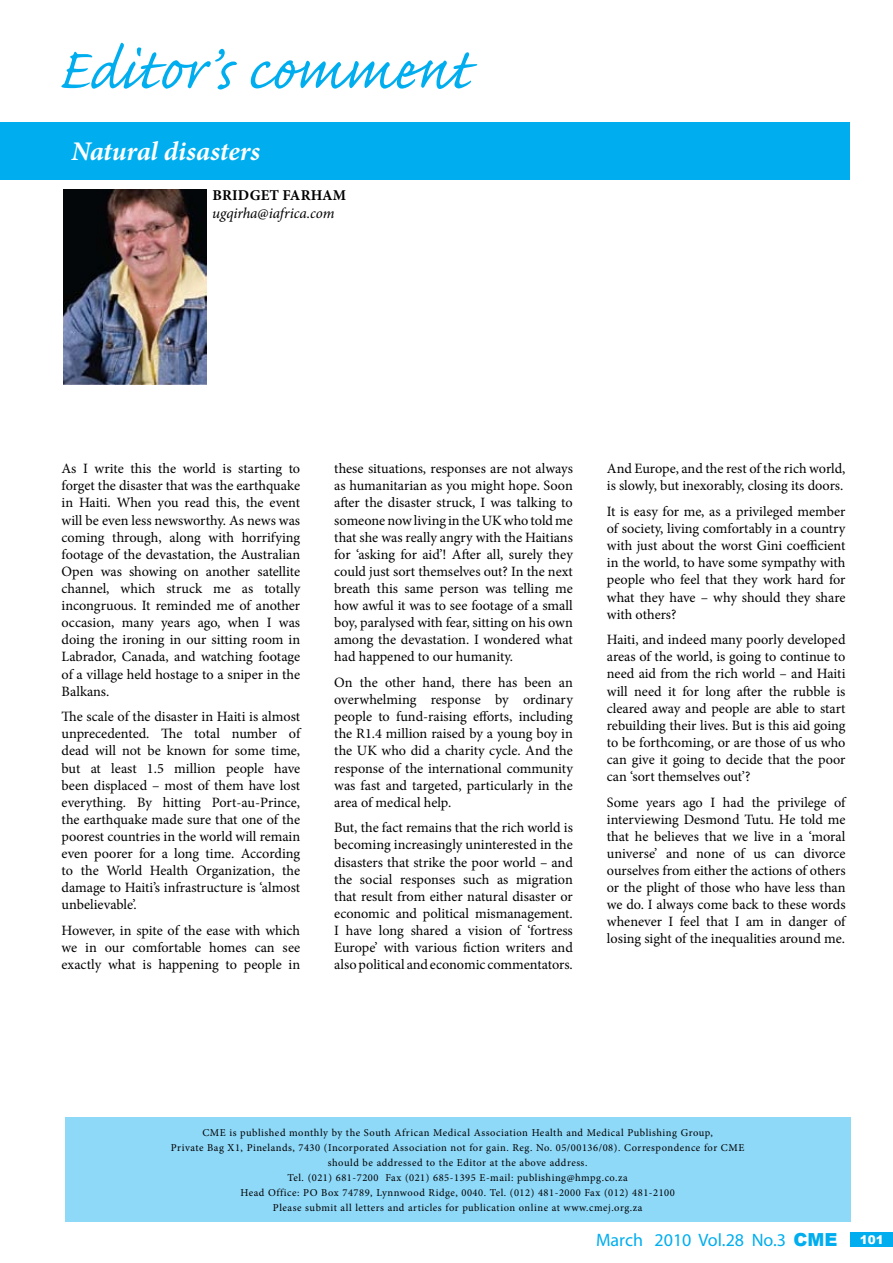
<style>
.page{position:relative;width:893px;height:1263px;background:#fff}
.page>*{position:absolute;margin:0;border:0;box-sizing:border-box;transform-origin:0 0}
.t1{font:75px "Caflisch Script Pro";letter-spacing:.005em;color:#00aeef}
.t2{font:italic 700 27px "Minion Pro";letter-spacing:-.005em;color:#fff}
.t3{font:18px "Myriad";color:#00aeef}
.t4{font:italic 15px "Minion Pro";letter-spacing:-.005em;color:#000}
.t5{font:700 15px "Minion Pro";letter-spacing:.01em;color:#000}
.t6{font:14.25px/17.1px "Minion Pro";letter-spacing:-.005em;color:#000;text-align:justify}
.t7{font:900 12px "Arial";color:#fff}
.t8{font:10.5px/15px "Minion Pro";letter-spacing:.05em;color:#000;text-align:center}
.s1{font-family:"Arial";font-weight:900}
</style>
<div class="page">
<div style="left:850px;top:1232px;width:43px;height:15px;background:#00aeef"></div>
<div style="left:0;top:122px;width:850px;height:58px;background:#00aeef"></div>
<div style="left:65px;top:1117px;width:785px;height:105px;background:#8ed8f8"></div>
<img style="left:63px;top:189px;width:144px;height:196px">
<h1 class="t1" style="left:57px;top:31px;width:414px">Editor’s comment</h1>
<h2 class="t2" style="left:71px;top:132px;width:190px">Natural disasters</h2>
<p class="t5" style="left:212px;top:185px;width:135px">BRIDGET FARHAM</p>
<p class="t4" style="left:212px;top:203px;width:124px">ugqirha@iafrica.com</p>
<p class="t6" style="left:62px;top:460px;width:240px">As I write this the world is starting to forget the disaster that was the earthquake in Haiti. When you read this, the event will be even less newsworthy. As news was coming through, along with horrifying footage of the devastation, the Australian Open was showing on another satellite channel, which struck me as totally incongruous. It reminded me of another occasion, many years ago, when I was doing the ironing in our sitting room in Labrador, Canada, and watching footage of a village held hostage to a sniper in the Balkans.</p>
<p class="t6" style="left:62px;top:708px;width:240px">The scale of the disaster in Haiti is almost unprecedented. The total number of dead will not be known for some time, but at least 1.5 million people have been displaced – most of them have lost everything. By hitting Port-au-Prince, the earthquake made sure that one of the poorest countries in the world will remain even poorer for a long time. According to the World Health Organization, the damage to Haiti’s infrastructure is ‘almost unbelievable’.</p>
<p class="t6" style="left:62px;top:922px;width:240px">However, in spite of the ease with which we in our comfortable homes can see exactly what is happening to people in</p>
<p class="t6" style="left:334px;top:460px;width:240px">these situations, responses are not always as humanitarian as you might hope. Soon after the disaster struck, I was talking to someone now living in the UK who told me that she was really angry with the Haitians for ‘asking for aid’! After all, surely they could just sort themselves out? In the next breath this same person was telling me how awful it was to see footage of a small boy, paralysed with fear, sitting on his own among the devastation. I wondered what had happened to our humanity.</p>
<p class="t6" style="left:334px;top:674px;width:240px">On the other hand, there has been an overwhelming response by ordinary people to fund-raising efforts, including the R1.4 million raised by a young boy in the UK who did a charity cycle. And the response of the international community was fast and targeted, particularly in the area of medical help.</p>
<p class="t6" style="left:334px;top:819px;width:240px">But, the fact remains that the rich world is becoming increasingly uninterested in the disasters that strike the poor world – and the social responses such as migration that result from either natural disaster or economic and political mismanagement.<br>I have long shared a vision of ‘fortress Europe’ with various fiction writers and also political and economic commentators.</p>
<p class="t6" style="left:607px;top:460px;width:240px">And Europe, and the rest of the rich world, is slowly, but inexorably, closing its doors.</p>
<p class="t6" style="left:607px;top:503px;width:240px">It is easy for me, as a privileged member of society, living comfortably in a country with just about the worst Gini coefficient in the world, to have some sympathy with people who feel that they work hard for what they have – why should they share with others?</p>
<p class="t6" style="left:607px;top:631px;width:240px">Haiti, and indeed many poorly developed areas of the world, is going to continue to need aid from the rich world – and Haiti will need it for long after the rubble is cleared away and people are able to start rebuilding their lives. But is this aid going to be forthcoming, or are those of us who can give it going to decide that the poor can ‘sort themselves out’?</p>
<p class="t6" style="left:607px;top:794px;width:240px">Some years ago I had the privilege of interviewing Desmond Tutu. He told me that he believes that we live in a ‘moral universe’ and none of us can divorce ourselves from either the actions of others or the plight of those who have less than we do. I always come back to these words whenever I feel that I am in danger of losing sight of the inequalities around me.</p>
<p class="t8" style="left:171px;top:1125px;width:575px">CME is published monthly by the South African Medical Association Health and Medical Publishing Group,<br>Private Bag X1, Pinelands, 7430 (Incorporated Association not for gain. Reg. No. 05/00136/08). Correspondence for CME should be addressed to the Editor at the above address.<br>Tel. (021) 681-7200 Fax (021) 685-1395 E-mail: publishing@hmpg.co.za<br>Head Office: PO Box 74789, Lynnwood Ridge, 0040. Tel. (012) 481-2000 Fax (012) 481-2100<br>Please submit all letters and articles for publication online at www.cmej.org.za</p>
<p class="t3" style="left:596px;top:1231px;width:243px">March 2010 Vol.28 No.3 <span class="s1">CME</span></p>
<p class="t7" style="left:860px;top:1231px;width:26px">101</p>
</div>
